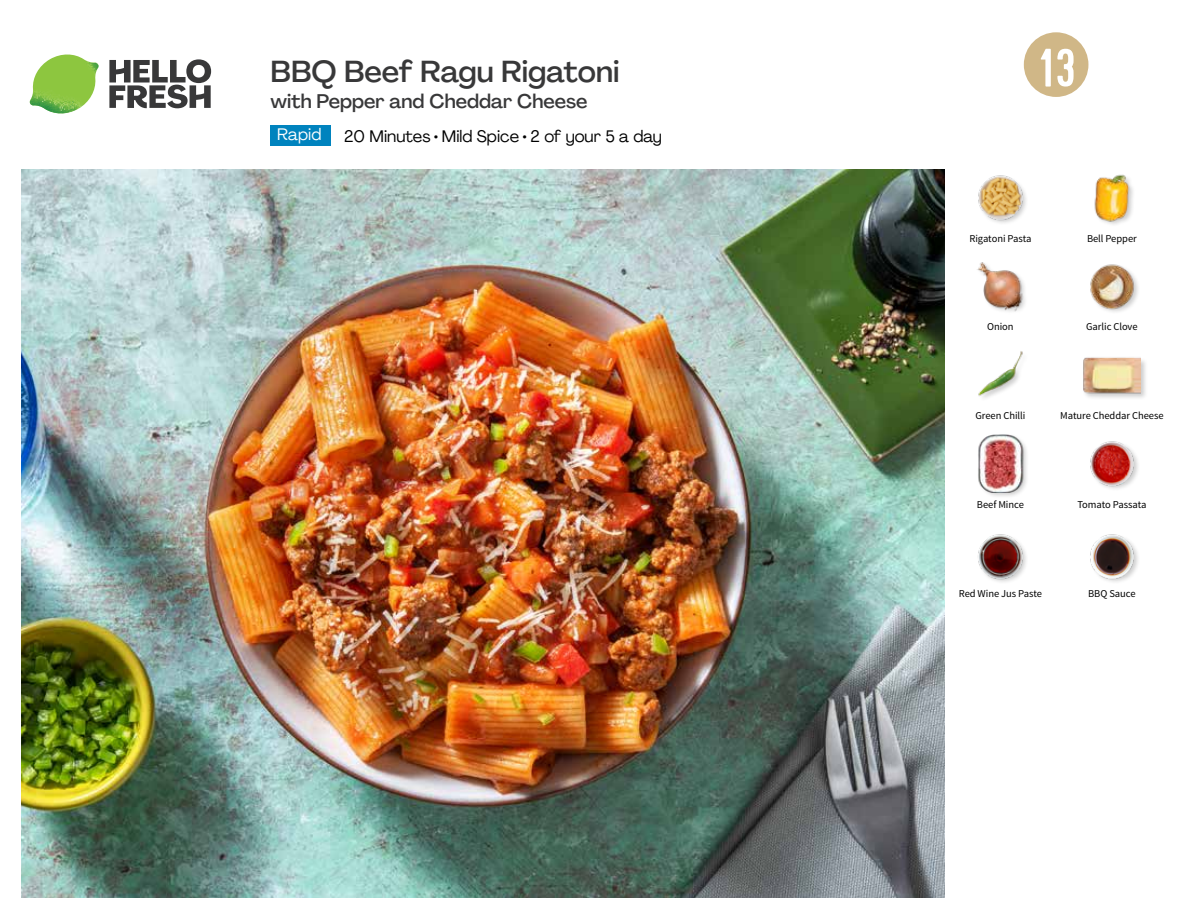
<style>
.page{position:relative;width:1188px;height:918px;background:#fff}
.page>*{position:absolute;margin:0;border:0;box-sizing:border-box;transform-origin:0 0}
.t1{font:54px "Kapra";color:#fff}
.t2{font:500 30px "Agrandir";letter-spacing:-.005em;color:#383839}
.t3{font:500 19.5px "Agrandir";color:#383839}
.t4{font:16.5px "Agrandir";color:#000}
.t5{font:16.5px "Agrandir";color:#fff}
.t6{font:10.5px "Source Sans Pro";letter-spacing:-.005em;color:#000}
</style>
<div class="page">
<svg style="left:109px;top:59px;width:102px;height:49px"></svg>
<img style="left:30px;top:55px;width:69px;height:59px">
<img style="left:21px;top:170px;width:924px;height:728px">
<div style="left:271px;top:125px;width:60px;height:20px;background:#0083be"></div>
<img style="left:978px;top:534px;width:48px;height:48px">
<img style="left:1090px;top:534px;width:48px;height:48px">
<img style="left:978px;top:351px;width:45px;height:47px">
<div style="left:978px;top:433px;width:52px;height:66px;background:#000;opacity:.2"></div>
<img style="left:978px;top:435px;width:51px;height:57px">
<img style="left:1090px;top:441px;width:48px;height:48px">
<div style="left:1082px;top:357px;width:66px;height:43px;background:#000;opacity:.2"></div>
<img style="left:1083px;top:357px;width:58px;height:43px">
<img style="left:978px;top:175px;width:48px;height:48px">
<img style="left:977px;top:262px;width:48px;height:50px">
<img style="left:1090px;top:264px;width:48px;height:48px">
<img style="left:1094px;top:174px;width:39px;height:51px">
<svg style="left:1023px;top:32px;width:66px;height:65px"></svg>
<h2 class="t2" style="left:271px;top:53px;width:350px">BBQ Beef Ragu Rigatoni</h2>
<h3 class="t3" style="left:271px;top:89px;width:318px">with Pepper and Cheddar Cheese</h3>
<h3 class="t5" style="left:277px;top:124px;width:46px">Rapid</h3>
<h3 class="t4" style="left:344px;top:126px;width:319px">20 Minutes • Mild Spice • 2 of your 5 a day</h3>
<h1 class="t1" style="left:1040px;top:37px;width:36px">13</h1>
<p class="t6" style="left:969px;top:232px;width:64px">Rigatoni Pasta</p>
<p class="t6" style="left:1087px;top:232px;width:51px">Bell Pepper</p>
<p class="t6" style="left:987px;top:320px;width:28px">Onion</p>
<p class="t6" style="left:1086px;top:320px;width:53px">Garlic Clove</p>
<p class="t6" style="left:975px;top:409px;width:51px">Green Chilli</p>
<p class="t6" style="left:1060px;top:409px;width:105px">Mature Cheddar Cheese</p>
<p class="t6" style="left:977px;top:498px;width:48px">Beef Mince</p>
<p class="t6" style="left:1077px;top:498px;width:71px">Tomato Passata</p>
<p class="t6" style="left:959px;top:587px;width:85px">Red Wine Jus Paste</p>
<p class="t6" style="left:1088px;top:587px;width:49px">BBQ Sauce</p>
</div>
